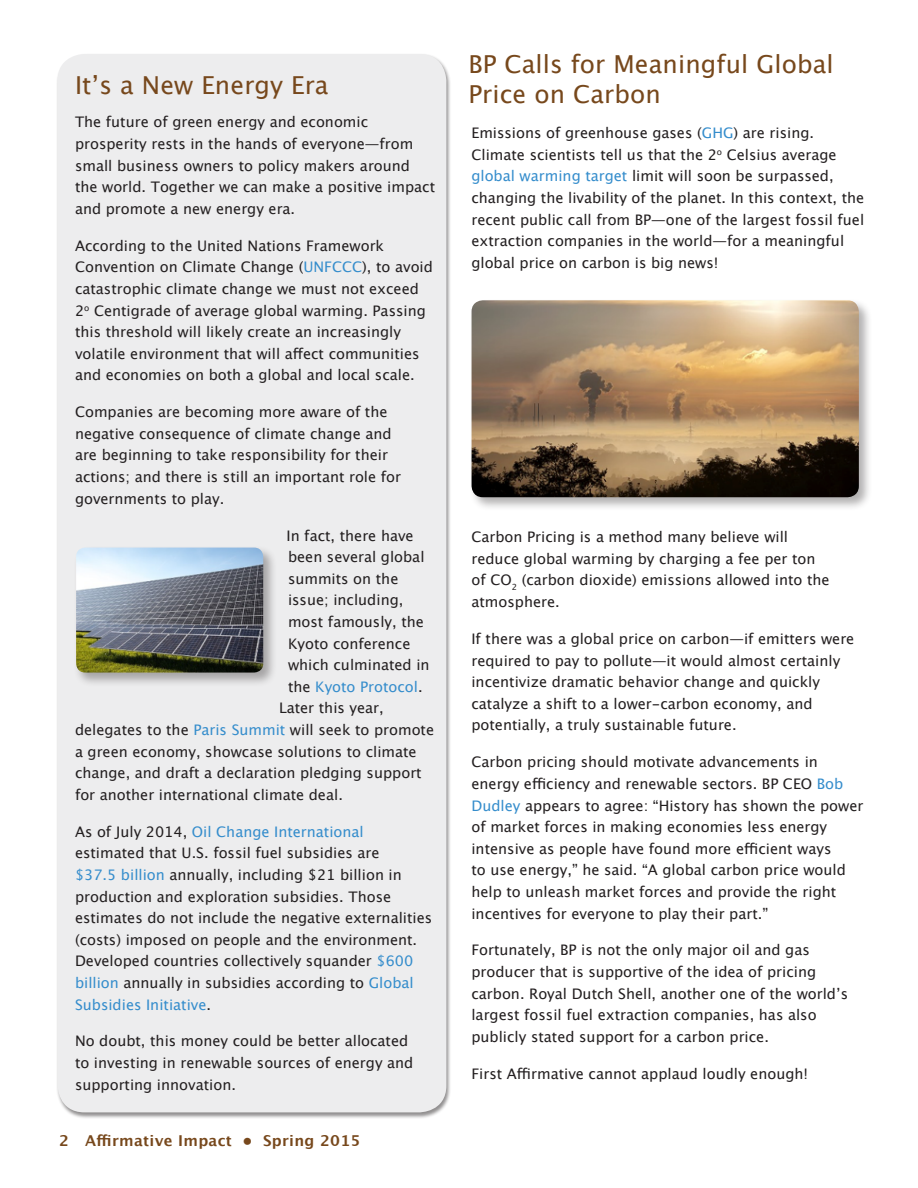
<style>
.page{position:relative;width:918px;height:1188px;background:#fff}
.page>*{position:absolute;margin:0;border:0;box-sizing:border-box;transform-origin:0 0}
.Article_Title{font:24.75px/30px "Lucida Grande";letter-spacing:.005em;color:#77481c}
.t1{font:700 15px "Lucida Grande";letter-spacing:.02em;color:#77481c}
.Article_body{font:14.55px/21.6px "Lucida Grande";color:#231f20}
.Article_body-2{font:14.55px "Lucida Grande";color:#358dcc}
.s1{color:#358dcc}
.s2{color:#231f20}
</style>
<div class="page">
<div style="left:56px;top:54px;width:396px;height:1065px;background:#231f20;opacity:.5"></div>
<div style="left:58px;top:54px;width:388px;height:1058px;background:#ededee;border-radius:27px"></div>
<div style="left:73px;top:545px;width:204px;height:142px;background:#231f20;opacity:.35"></div>
<img style="left:76px;top:548px;width:187px;height:125px">
<div style="left:469px;top:298px;width:404px;height:213px;background:#231f20;opacity:.35"></div>
<img style="left:472px;top:300px;width:387px;height:197px">
<p class="Article_Title" style="left:75px;top:70px;width:255px">It’s a New Energy Era</p>
<p class="Article_body" style="left:75px;top:112px;width:362px">The future of green energy and economic prosperity rests in the hands of everyone—from small business owners to policy makers around the world. Together we can make a positive impact and promote a new energy era.</p>
<p class="Article_body" style="left:75px;top:235px;width:360px">According to the United Nations Framework Convention on Climate Change (<span class="s1">UNFCCC</span>), to avoid catastrophic climate change we must not exceed 2<sup>o</sup> Centigrade of average global warming. Passing this threshold will likely create an increasingly volatile environment that will affect communities and economies on both a global and local scale.</p>
<p class="Article_body" style="left:75px;top:401px;width:328px">Companies are becoming more aware of the negative consequence of climate change and are beginning to take responsibility for their actions; and there is still an important role for governments to play.</p>
<p class="Article_body" style="left:286px;top:525px;width:129px">In fact, there have</p>
<p class="Article_body" style="left:288px;top:546px;width:138px">been several global</p>
<p class="Article_body" style="left:288px;top:568px;width:112px">summits on the</p>
<p class="Article_body" style="left:288px;top:590px;width:117px">issue; including,</p>
<p class="Article_body" style="left:288px;top:611px;width:137px">most famously, the</p>
<p class="Article_body" style="left:288px;top:633px;width:124px">Kyoto conference</p>
<p class="Article_body" style="left:288px;top:654px;width:143px">which culminated in</p>
<p class="Article_body-2" style="left:288px;top:678px;width:136px"><span class="s2">the</span> Kyoto Protocol<span class="s2">.</span></p>
<p class="Article_body" style="left:279px;top:698px;width:106px">Later this year,</p>
<p class="Article_body" style="left:75px;top:719px;width:361px">delegates to the <span class="s1">Paris Summit</span> will seek to promote</p>
<p class="Article_body" style="left:75px;top:741px;width:343px">a green economy, showcase solutions to climate</p>
<p class="Article_body" style="left:75px;top:762px;width:348px">change, and draft a declaration pledging support</p>
<p class="Article_body" style="left:75px;top:784px;width:269px">for another international climate deal.</p>
<p class="Article_body" style="left:75px;top:821px;width:359px">As of July 2014, <span class="s1">Oil Change International </span>estimated that U.S. fossil fuel subsidies are<br><span class="s1">$37.5 billion</span> annually, including $21 billion in production and exploration subsidies. Those estimates do not include the negative externalities (costs) imposed on people and the environment.<br>Developed countries collectively squander <span class="s1">$600 billion</span> annually in subsidies according to <span class="s1">Global Subsidies Initiative</span>.</p>
<p class="Article_body" style="left:75px;top:1031px;width:340px">No doubt, this money could be better allocated to investing in renewable sources of energy and supporting innovation.</p>
<p class="t1" style="left:59px;top:1128px;width:303px">2 Affirmative Impact • Spring 2015</p>
<p class="Article_Title" style="left:468px;top:50px;width:367px">BP Calls for Meaningful Global<br>Price on Carbon</p>
<p class="Article_body" style="left:471px;top:122px;width:394px">Emissions of greenhouse gases (<span class="s1">GHG</span>) are rising.<br>Climate scientists tell us that the 2<sup>o</sup> Celsius average <span class="s1">global warming target</span> limit will soon be surpassed, changing the livability of the planet. In this context, the recent public call from BP—one of the largest fossil fuel extraction companies in the world—for a meaningful global price on carbon is big news!</p>
<p class="Article_body" style="left:471px;top:526px;width:360px">Carbon Pricing is a method many believe will reduce global warming by charging a fee per ton of CO<sub>2</sub> (carbon dioxide) emissions allowed into the atmosphere.</p>
<p class="Article_body" style="left:471px;top:628px;width:384px">If there was a global price on carbon—if emitters were required to pay to pollute—it would almost certainly incentivize dramatic behavior change and quickly catalyze a shift to a lower-carbon economy, and potentially, a truly sustainable future.</p>
<p class="Article_body" style="left:471px;top:752px;width:393px">Carbon pricing should motivate advancements in energy efficiency and renewable sectors. BP CEO <span class="s1">Bob Dudley</span> appears to agree: “History has shown the power of market forces in making economies less energy intensive as people have found more efficient ways<br>to use energy,” he said. “A global carbon price would help to unleash market forces and provide the right incentives for everyone to play their part.”</p>
<p class="Article_body" style="left:471px;top:940px;width:378px">Fortunately, BP is not the only major oil and gas producer that is supportive of the idea of pricing carbon. Royal Dutch Shell, another one of the world’s largest fossil fuel extraction companies, has also publicly stated support for a carbon price.</p>
<p class="Article_body" style="left:471px;top:1063px;width:338px">First Affirmative cannot applaud loudly enough!</p>
</div>
